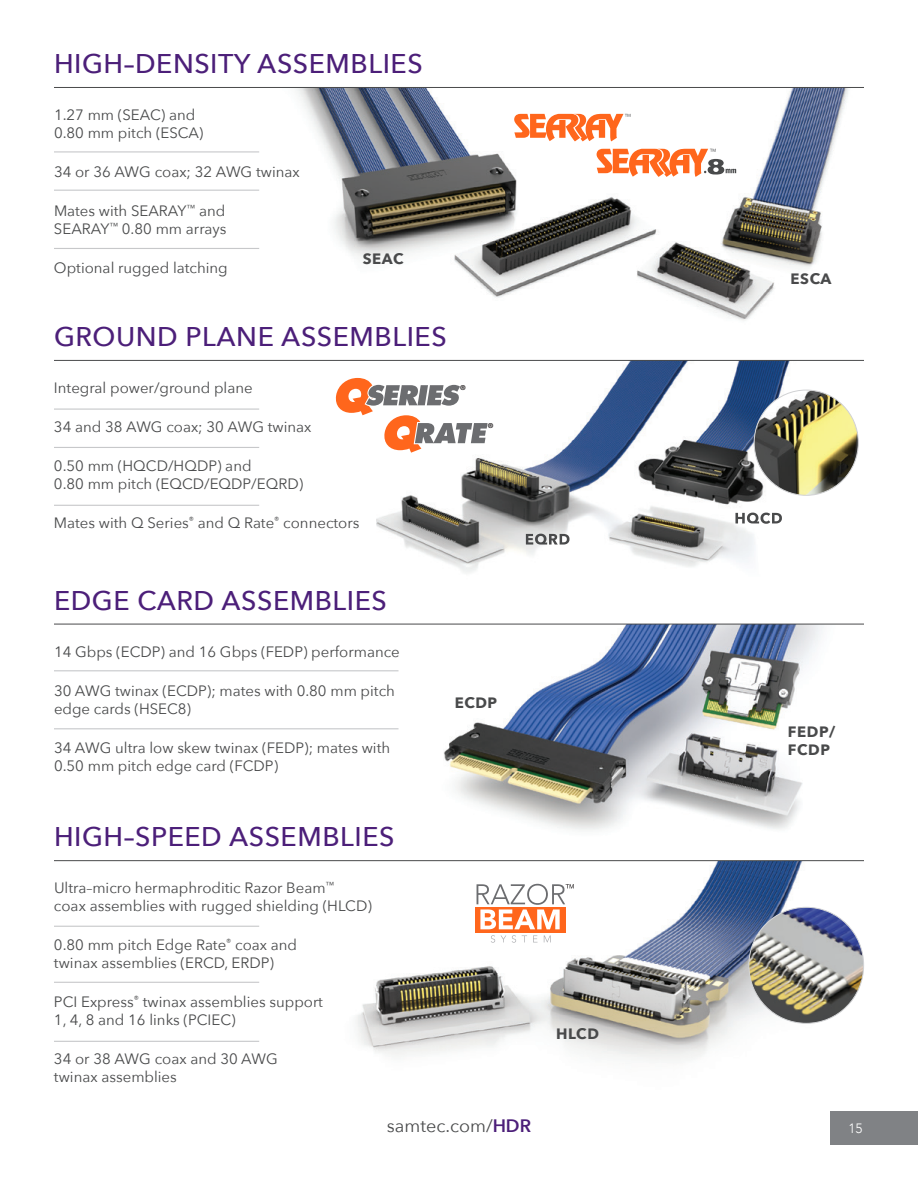
<style>
.page{position:relative;width:918px;height:1188px;background:#fff}
.page>*{position:absolute;margin:0;border:0;box-sizing:border-box;transform-origin:0 0}
.t1{font:500 27px "Avenir Next";letter-spacing:.02em;color:#4c1f79}
.t2{font:18px "Avenir Next";color:#494a4b}
.t3{font:15px/18px "Avenir Next";color:#494a4b}
.t4{font:700 15px/18px "Avenir Next";letter-spacing:.04em;color:#494a4b}
.t5{font:300 13.5px "Avenir";color:#fff}
.t6{font:700 6.75px "Helvetica";color:#231f20}
.s1{font-weight:600;color:#4c1f79}
</style>
<div class="page">
<img style="left:333px;top:861px;width:585px;height:266px">
<img style="left:444px;top:625px;width:380px;height:205px">
<img style="left:216px;top:361px;width:643px;height:212px">
<img style="left:145px;top:88px;width:704px;height:232px">
<hr style="left:54px;top:87px;width:810px;height:1px;background:#494a4b">
<hr style="left:54px;top:360px;width:810px;height:1px;background:#494a4b">
<hr style="left:54px;top:624px;width:810px;height:1px;background:#494a4b">
<svg style="left:526px;top:534px;width:44px;height:11px"></svg>
<hr style="left:54px;top:151px;width:205px;height:1px;background:#c7c8ca">
<hr style="left:54px;top:447px;width:205px;height:1px;background:#c7c8ca">
<hr style="left:54px;top:409px;width:205px;height:1px;background:#c7c8ca">
<hr style="left:54px;top:670px;width:345px;height:1px;background:#c7c8ca">
<hr style="left:54px;top:728px;width:345px;height:1px;background:#c7c8ca">
<hr style="left:54px;top:190px;width:205px;height:1px;background:#c7c8ca">
<hr style="left:54px;top:248px;width:205px;height:1px;background:#c7c8ca">
<hr style="left:54px;top:505px;width:205px;height:1px;background:#c7c8ca">
<svg style="left:735px;top:513px;width:47px;height:11px"></svg>
<hr style="left:54px;top:860px;width:810px;height:1px;background:#494a4b">
<hr style="left:54px;top:926px;width:205px;height:1px;background:#c7c8ca">
<hr style="left:54px;top:982px;width:205px;height:1px;background:#c7c8ca">
<hr style="left:54px;top:1041px;width:205px;height:1px;background:#c7c8ca">
<svg style="left:334px;top:378px;width:154px;height:75px"></svg>
<img style="left:749px;top:907px;width:115px;height:116px">
<svg style="left:597px;top:149px;width:139px;height:28px"></svg>
<svg style="left:475px;top:907px;width:91px;height:25px"></svg>
<svg style="left:477px;top:884px;width:97px;height:45px"></svg>
<svg style="left:491px;top:935px;width:4px;height:8px"></svg>
<svg style="left:501px;top:935px;width:5px;height:7px"></svg>
<svg style="left:512px;top:935px;width:4px;height:8px"></svg>
<svg style="left:522px;top:935px;width:5px;height:7px"></svg>
<svg style="left:533px;top:935px;width:5px;height:7px"></svg>
<svg style="left:544px;top:935px;width:7px;height:7px"></svg>
<svg style="left:514px;top:114px;width:116px;height:27px"></svg>
<img style="left:754px;top:390px;width:104px;height:105px">
<div style="left:831px;top:1112px;width:87px;height:33px;background:#808285"></div>
<h1 class="t1" style="left:54px;top:41px;width:370px">HIGH–DENSITY ASSEMBLIES</h1>
<p class="t3" style="left:54px;top:105px;width:151px">1.27 mm (SEAC) and<br>0.80 mm pitch (ESCA)</p>
<p class="t3" style="left:54px;top:162px;width:247px">34 or 36 AWG coax; 32 AWG twinax</p>
<p class="t3" style="left:54px;top:201px;width:174px">Mates with SEARAY<sup>™</sup> and<br>SEARAY<sup>™</sup> 0.80 mm arrays</p>
<p class="t3" style="left:54px;top:258px;width:175px">Optional rugged latching</p>
<p class="t4" style="left:363px;top:250px;width:42px">SEAC</p>
<h1 class="t1" style="left:54px;top:314px;width:394px">GROUND PLANE ASSEMBLIES</h1>
<p class="t3" style="left:54px;top:378px;width:200px">Integral power/ground plane</p>
<p class="t3" style="left:54px;top:417px;width:259px">34 and 38 AWG coax; 30 AWG twinax</p>
<p class="t3" style="left:54px;top:456px;width:251px">0.50 mm (HQCD/HQDP) and<br>0.80 mm pitch (EQCD/EQDP/EQRD)</p>
<p class="t3" style="left:54px;top:513px;width:307px">Mates with Q Series<sup>®</sup> and Q Rate<sup>®</sup> connectors</p>
<p class="t6" style="left:461px;top:384px;width:6px">®</p>
<p class="t6" style="left:488px;top:421px;width:6px">®</p>
<h1 class="t1" style="left:54px;top:577px;width:334px">EDGE CARD ASSEMBLIES</h1>
<p class="t3" style="left:54px;top:642px;width:347px">14 Gbps (ECDP) and 16 Gbps (FEDP) performance</p>
<p class="t3" style="left:54px;top:681px;width:342px">30 AWG twinax (ECDP); mates with 0.80 mm pitch edge cards (HSEC8)</p>
<p class="t3" style="left:54px;top:738px;width:338px">34 AWG ultra low skew twinax (FEDP); mates with<br>0.50 mm pitch edge card (FCDP)</p>
<h1 class="t1" style="left:54px;top:814px;width:342px">HIGH–SPEED ASSEMBLIES</h1>
<p class="t3" style="left:54px;top:878px;width:319px">Ultra–micro hermaphroditic Razor Beam<sup>™<br></sup>coax assemblies with rugged shielding (HLCD)</p>
<p class="t3" style="left:54px;top:935px;width:245px">0.80 mm pitch Edge Rate<sup>®</sup> coax and twinax assemblies (ERCD, ERDP)</p>
<p class="t3" style="left:54px;top:992px;width:271px">PCI Express<sup>®</sup> twinax assemblies support<br>1, 4, 8 and 16 links (PCIEC)</p>
<p class="t3" style="left:54px;top:1049px;width:225px">34 or 38 AWG coax and 30 AWG twinax assemblies</p>
<p class="t4" style="left:455px;top:694px;width:44px">ECDP</p>
<p class="t2" style="left:387px;top:1110px;width:146px">samtec.com/<span class="s1">HDR</span></p>
<p class="t4" style="left:556px;top:1024px;width:44px">HLCD</p>
<p class="t4" style="left:791px;top:270px;width:42px">ESCA</p>
<p class="t4" style="left:788px;top:723px;width:49px">FEDP/<br>FCDP</p>
<p class="t5" style="left:848px;top:1120px;width:16px">15</p>
</div>
